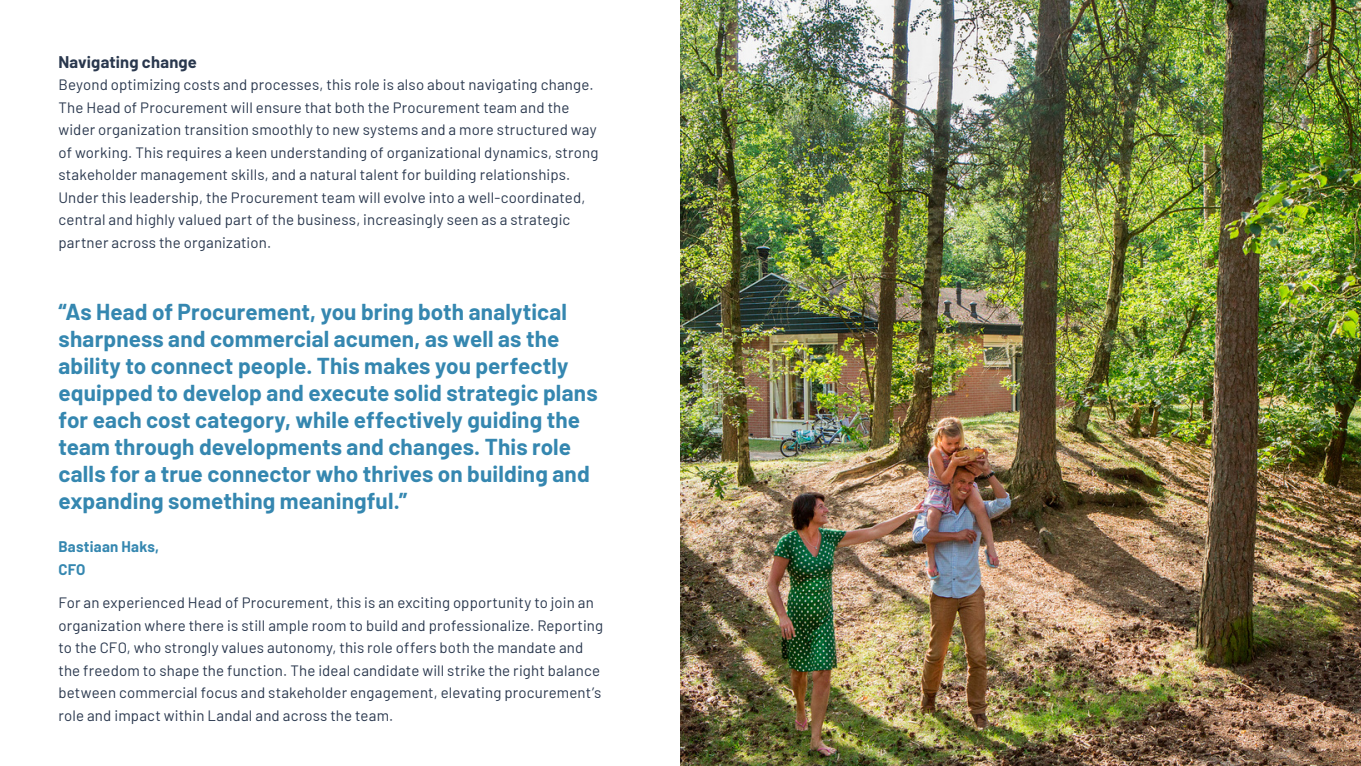
<style>
.page{position:relative;width:1361px;height:766px;background:#fff}
.page>*{position:absolute;margin:0;border:0;box-sizing:border-box;transform-origin:0 0}
.Rechts_uitlijnen{font:700 22.5px/27px "Barlow";letter-spacing:.005em;color:#3587b0}
.t1{font:700 16.5px "Barlow";letter-spacing:.01em;color:#2a384e}
.t2{font:15px/22.5px "Barlow";letter-spacing:.01em;color:#2a384e}
.Rechts_uitlijnen-2{font:700 15px "Barlow";letter-spacing:.015em;color:#3587b0}
</style>
<div class="page">
<img style="left:680px;top:0;width:681px;height:765px">
<p class="t1" style="left:58px;top:49px;width:140px">Navigating change</p>
<p class="t2" style="left:58px;top:72px;width:541px">Beyond optimizing costs and processes, this role is also about navigating change.<br>The Head of Procurement will ensure that both the Procurement team and the wider organization transition smoothly to new systems and a more structured way of working. This requires a keen understanding of organizational dynamics, strong stakeholder management skills, and a natural talent for building relationships.<br>Under this leadership, the Procurement team will evolve into a well-coordinated, central and highly valued part of the business, increasingly seen as a strategic partner across the organization.</p>
<p class="Rechts_uitlijnen" style="left:58px;top:296px;width:541px">“As Head of Procurement, you bring both analytical sharpness and commercial acumen, as well as the ability to connect people. This makes you perfectly equipped to develop and execute solid strategic plans for each cost category, while effectively guiding the team through developments and changes. This role calls for a true connector who thrives on building and expanding something meaningful.”</p>
<p class="Rechts_uitlijnen-2" style="left:58px;top:535px;width:102px">Bastiaan Haks,</p>
<p class="Rechts_uitlijnen-2" style="left:58px;top:558px;width:29px">CFO</p>
<p class="t2" style="left:58px;top:590px;width:546px">For an experienced Head of Procurement, this is an exciting opportunity to join an organization where there is still ample room to build and professionalize. Reporting to the CFO, who strongly values autonomy, this role offers both the mandate and the freedom to shape the function. The ideal candidate will strike the right balance between commercial focus and stakeholder engagement, elevating procurement’s role and impact within Landal and across the team.</p>
</div>
